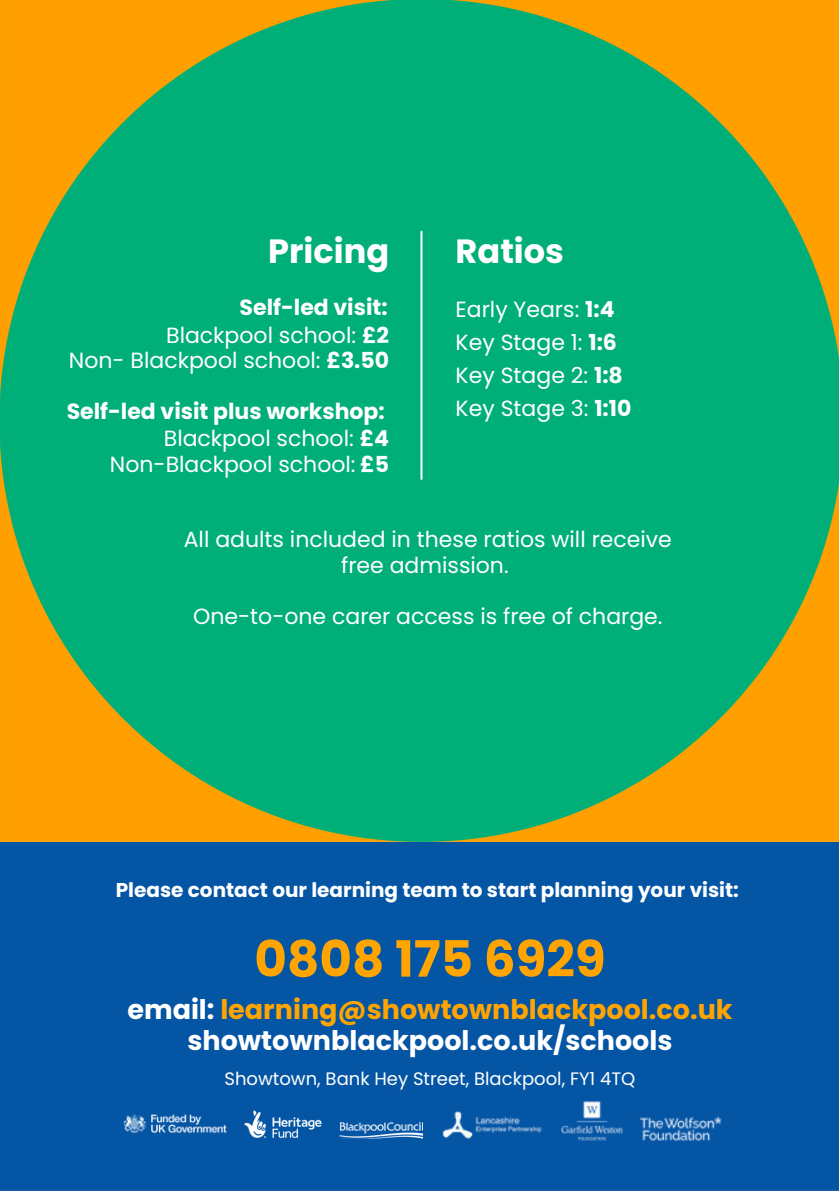
<style>
.page{position:relative;width:839px;height:1191px;background:#fff}
.page>*{position:absolute;margin:0;border:0;box-sizing:border-box;transform-origin:0 0}
.t1{font:700 50px "Poppins";color:#ffa400}
.t2{font:700 33.6px "Poppins";color:#fff}
.t3{font:700 27px/31.6px "Poppins";color:#fff;text-align:center}
.t4{font:22px/25.6px "Poppins";color:#fff;text-align:right}
.t5{font:700 22px "Poppins";color:#fff}
.t6{font:700 20px "Poppins";color:#fff}
.t7{font:18px "Poppins";color:#fff}
.s1{font-weight:700}
.s2{color:#ffa400}
</style>
<div class="page">
<img style="left:0;top:0;width:838px;height:1191px">
<img style="left:340px;top:1122px;width:82px;height:17px">
<img style="left:121px;top:1112px;width:105px;height:23px">
<img style="left:432px;top:1090px;width:300px;height:62px">
<h3 class="t2" style="left:268px;top:228px;width:122px">Pricing</h3>
<h2 class="t2" style="left:455px;top:228px;width:110px">Ratios</h2>
<h3 class="t5" style="left:239px;top:292px;width:150px">Self-led visit:</h3>
<h4 class="t4" style="left:69px;top:322px;width:321px">Blackpool school: <span class="s1">£2<br></span>Non- Blackpool school: <span class="s1">£3.50</span></h4>
<h3 class="t5" style="left:67px;top:396px;width:319px">Self-led visit plus workshop:</h3>
<h4 class="t4" style="left:110px;top:426px;width:281px">Blackpool school: <span class="s1">£4<br></span>Non-Blackpool school: <span class="s1">£5</span></h4>
<h4 class="t4" style="left:455px;top:293px;width:177px;line-height:33px;text-align:left">Early Years: <span class="s1">1:4<br></span>Key Stage 1: <span class="s1">1:6<br></span>Key Stage 2: <span class="s1">1:8<br></span>Key Stage 3: <span class="s1">1:10</span></h4>
<h4 class="t4" style="left:184px;top:527px;width:489px;text-align:center">All adults included in these ratios will receive free admission.</h4>
<h4 class="t4" style="left:193px;top:603px;width:471px">One-to-one carer access is free of charge.</h4>
<h1 class="t6" style="left:116px;top:876px;width:624px">Please contact our learning team to start planning your visit:</h1>
<p class="t1" style="left:254px;top:924px;width:353px">0808 175 6929</p>
<p class="t3" style="left:127px;top:993px;width:606px">email: <span class="s2">learning@showtownblackpool.co.uk </span>showtownblackpool.co.uk/schools</p>
<h1 class="t7" style="left:224px;top:1066px;width:412px">Showtown, Bank Hey Street, Blackpool, FY1 4TQ</h1>
</div>
